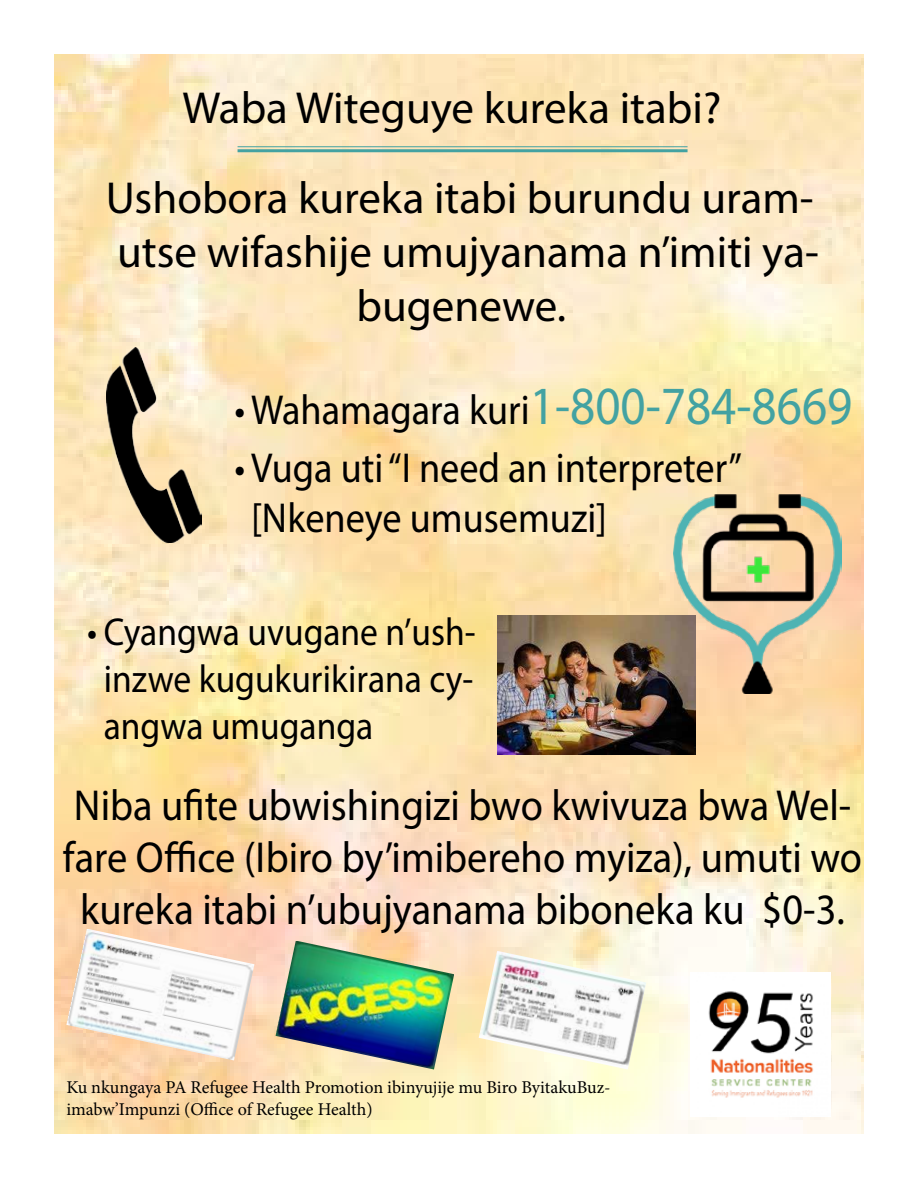
<style>
.page{position:relative;width:918px;height:1188px;background:#fff}
.page>*{position:absolute;margin:0;border:0;box-sizing:border-box;transform-origin:0 0}
.t1{font:45px/89.7px "Myriad Pro";color:#000;text-align:center}
.t2{font:43.5px/52.2px "Myriad Pro";color:#000;text-align:center;scale:.93 1}
.t3{font:42px/50.4px "Myriad Pro";color:#000;scale:.91 1}
.t4{font:39px/46.8px "Myriad Pro";color:#000;text-align:justify;scale:.91 1}
.t5{font:18px/21.6px "Minion Pro";color:#000}
.s1{font-size:54px;color:#43a2a2}
</style>
<div class="page">
<img style="left:54px;top:54px;width:810px;height:1080px">
<img style="left:691px;top:972px;width:139px;height:144px">
<hr style="left:238px;top:146px;width:450px;height:1px;background:#43a2a2">
<hr style="left:238px;top:149px;width:450px;height:3px;background:#43a2a2">
<img style="left:276px;top:941px;width:178px;height:129px">
<img style="left:66px;top:929px;width:188px;height:131px">
<img style="left:479px;top:951px;width:167px;height:119px">
<img style="left:497px;top:616px;width:198px;height:139px">
<img style="left:107px;top:347px;width:95px;height:195px">
<img style="left:674px;top:495px;width:168px;height:198px">
<p class="t1" style="left:106px;top:62px;width:710px">Waba Witeguye kureka itabi?<br>Ushobora kureka itabi burundu uram-</p>
<p class="t1" style="left:117px;top:224px;width:703px;line-height:54px">utse wifashije umujyanama n’imiti ya&shy;bugenewe.</p>
<p class="t3" style="left:235px;top:384px;width:680px">• Wahamagara kuri<span class="s1">1-800-784-8669</span></p>
<p class="t3" style="left:251px;top:442px;width:541px;text-indent:-16px">• Vuga uti “I need an interpreter” [Nkeneye umusemuzi]</p>
<p class="t4" style="left:104px;top:608px;width:410px;text-indent:-16px">• Cyangwa uvugane n’ush&shy;inzwe kugukurikirana cy&shy;angwa umuganga</p>
<p class="t2" style="left:63px;top:778px;width:861px">Niba ufite ubwishingizi bwo kwivuza bwa Wel&shy;fare Office (Ibiro by’imibereho myiza), umuti wo kureka itabi n’ubujyanama biboneka ku $0-3.</p>
<p class="t5" style="left:66px;top:1077px;width:546px">Ku nkungaya PA Refugee Health Promotion ibinyujije mu Biro ByitakuBuz&shy;imabw’Impunzi (Office of Refugee Health)</p>
</div>
